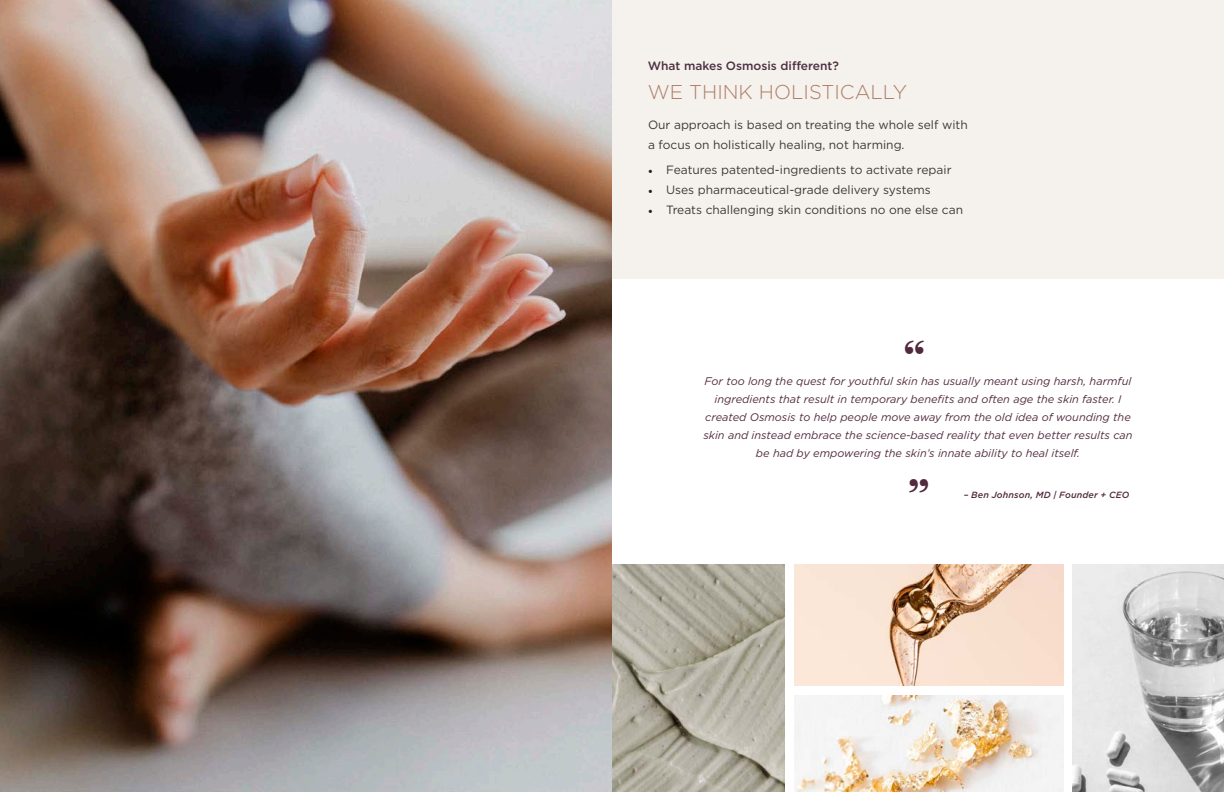
<style>
.page{position:relative;width:1224px;height:792px;background:#fff}
.page>*{position:absolute;margin:0;border:0;box-sizing:border-box;transform-origin:0 0}
.t1{font:700 50px "Kepler Std";color:#522a3e}
.t2{font:300 20px "Gotham";color:#ae7e67}
.t3{font:12px/20px "Gotham";color:#3e3835}
.Script{font:500 12px "Gotham";color:#4b3040}
.t4{font:italic 11px/18px "Gotham";color:#522a3e;text-align:center}
.t5{font:italic 500 9px "Gotham";letter-spacing:.015em;color:#522a3e}
.s1{font-family:"Minion Pro";color:#231f20}
</style>
<div class="page">
<div style="left:612px;top:0;width:612px;height:279px;background:#f5f1ed"></div>
<img style="left:0;top:0;width:612px;height:792px">
<img style="left:1073px;top:564px;width:151px;height:228px">
<img style="left:795px;top:564px;width:268px;height:121px">
<img style="left:612px;top:564px;width:173px;height:228px">
<img style="left:795px;top:695px;width:268px;height:97px">
<p class="Script" style="left:648px;top:58px;width:193px">What makes Osmosis different?</p>
<p class="t2" style="left:648px;top:79px;width:261px">WE THINK HOLISTICALLY</p>
<p class="t3" style="left:648px;top:115px;width:321px">Our approach is based on treating the whole self with a focus on holistically healing, not harming.</p>
<p class="t3" style="left:648px;top:160px;width:305px"><span class="s1">•</span> Features patented-ingredients to activate repair</p>
<p class="t3" style="left:648px;top:180px;width:284px"><span class="s1">•</span> Uses pharmaceutical-grade delivery systems</p>
<p class="t3" style="left:648px;top:200px;width:317px"><span class="s1">•</span> Treats challenging skin conditions no one else can</p>
<p class="t1" style="left:904px;top:332px;width:23px">“</p>
<p class="t4" style="left:703px;top:372px;width:431px">For too long the quest for youthful skin has usually meant using harsh, harmful ingredients that result in temporary benefits and often age the skin faster. I created Osmosis to help people move away from the old idea of wounding the skin and instead embrace the science-based reality that even better results can be had by empowering the skin’s innate ability to heal itself.</p>
<p class="t1" style="left:930px;top:501px;width:23px;rotate:-180deg">“</p>
<p class="t5" style="left:964px;top:489px;width:167px">– Ben Johnson, MD | Founder + CEO</p>
</div>
